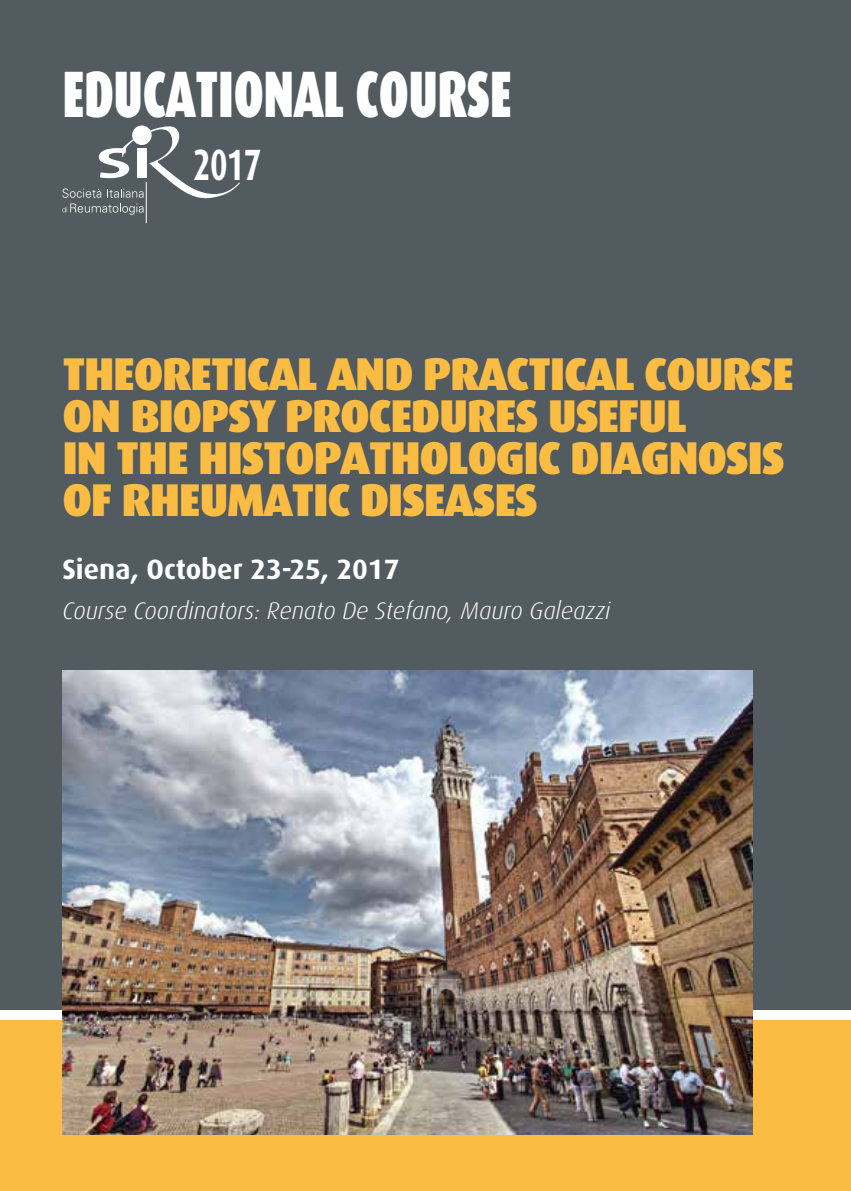
<style>
.page{position:relative;width:851px;height:1191px;background:#fff}
.page>*{position:absolute;margin:0;border:0;box-sizing:border-box;transform-origin:0 0}
.t1{font:900 65.8px "Dax";letter-spacing:-.01em;color:#fff;scale:.71 1}
.t2{font:900 46px/42px "Dax";letter-spacing:-.03em;color:#fbbc43}
.t3{font:700 43.8px "Dax";color:#fff;scale:.71 1}
.t4{font:700 28px "Dax";color:#fff}
.t5{font:italic 300 24px "Dax";color:#fff}
</style>
<div class="page">
<div style="left:0;top:0;width:850px;height:1009px;background:#525b5f"></div>
<div style="left:0;top:1020px;width:850px;height:171px;background:#fbbc43"></div>
<img style="left:62px;top:671px;width:690px;height:463px">
<hr style="left:146px;top:182px;width:1px;height:41px;background:#fff">
<svg style="left:62px;top:126px;width:178px;height:89px"></svg>
<h1 class="t1" style="left:62px;top:56px;width:635px">EDUCATIONAL COURSE</h1>
<p class="t3" style="left:193px;top:140px;width:98px">2017</p>
<p class="t2" style="left:62px;top:354px;width:733px">THEORETICAL AND PRACTICAL COURSE<br>ON BIOPSY PROCEDURES USEFUL<br>IN THE HISTOPATHOLOGIC DIAGNOSIS<br>OF RHEUMATIC DISEASES</p>
<p class="t4" style="left:62px;top:553px;width:338px">Siena, October 23-25, 2017</p>
<p class="t5" style="left:62px;top:598px;width:549px">Course Coordinators: Renato De Stefano, Mauro Galeazzi</p>
</div>
